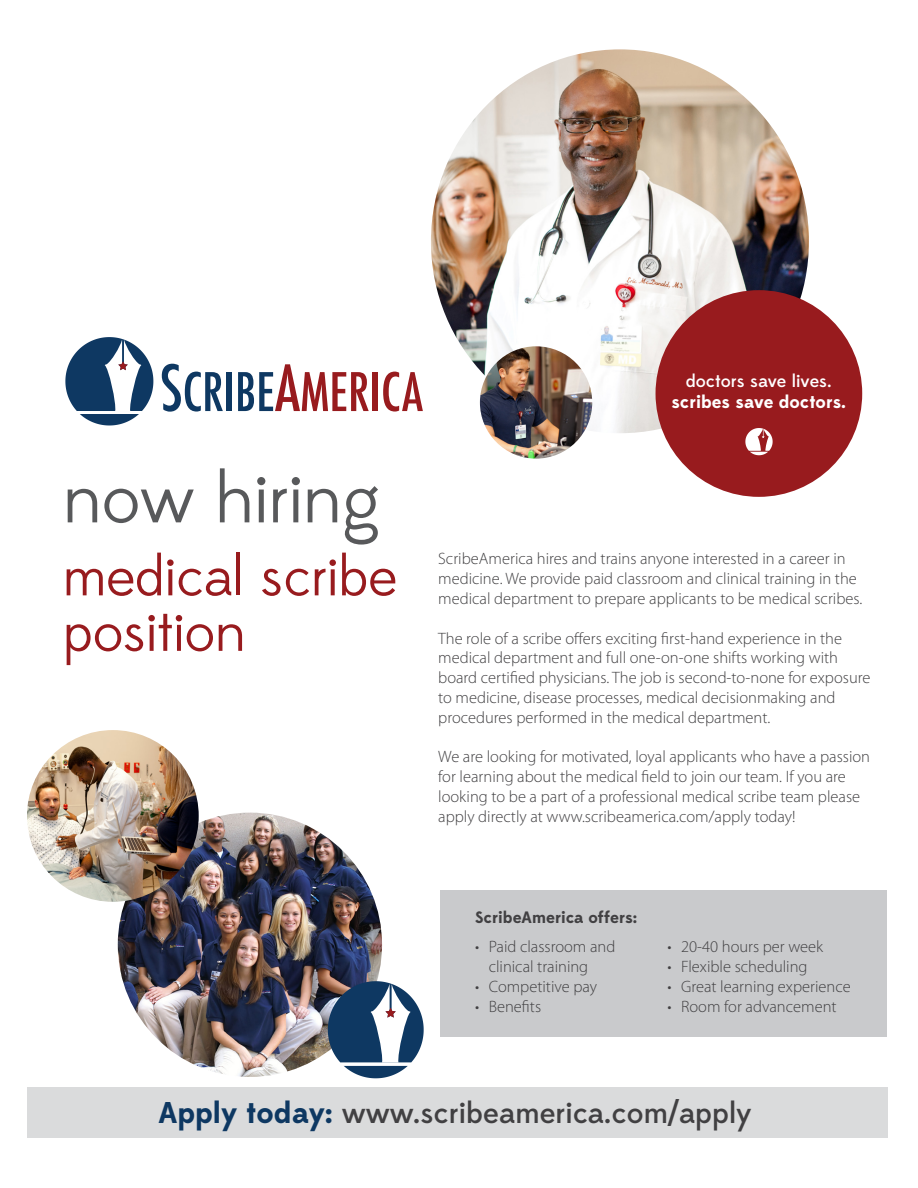
<style>
.page{position:relative;width:918px;height:1188px;background:#fff}
.page>*{position:absolute;margin:0;border:0;box-sizing:border-box;transform-origin:0 0}
.t1{font:72px "Edmondsans";letter-spacing:-.01em;color:#58595b}
.t2{font:57px/55.5px "Edmondsans";letter-spacing:-.01em;color:#981b1e}
.t3{font:500 30px "Edmondsans";color:#414042}
.t4{font:700 18px "Edmondsans";color:#fff}
.t5{font:500 18px "Edmondsans";color:#fff}
.t6{font:300 16.5px/19.8px "Myriad Pro";color:#414042}
.t7{font:700 16.5px "Edmondsans";color:#414042}
.s1{font-weight:700;color:#0e3862}
</style>
<div class="page">
<img style="left:118px;top:813px;width:264px;height:264px;border-radius:132px">
<div style="left:27px;top:1087px;width:860px;height:51px;background:#dadbdc"></div>
<div style="left:441px;top:890px;width:446px;height:147px;background:#c9cacc"></div>
<svg style="left:162px;top:364px;width:61px;height:48px"></svg>
<div style="left:227px;top:372px;width:5px;height:39px;background:#0e3862"></div>
<svg style="left:238px;top:364px;width:131px;height:47px"></svg>
<div style="left:373px;top:372px;width:5px;height:39px;background:#981b1e"></div>
<svg style="left:383px;top:372px;width:40px;height:40px"></svg>
<svg style="left:65px;top:337px;width:88px;height:88px"></svg>
<img style="left:27px;top:730px;width:172px;height:172px;border-radius:86px">
<svg style="left:328px;top:981px;width:96px;height:97px"></svg>
<img style="left:431px;top:49px;width:378px;height:384px">
<div style="left:656px;top:290px;width:206px;height:207px;background:#981b1e;border-radius:50%"></div>
<svg style="left:745px;top:428px;width:28px;height:27px"></svg>
<img style="left:480px;top:346px;width:112px;height:113px;border-radius:56px">
<p class="t1" style="left:63px;top:457px;width:319px">now hiring</p>
<p class="t2" style="left:63px;top:550px;width:336px">medical scribe position</p>
<p class="t5" style="left:686px;top:370px;width:147px">doctors save lives.</p>
<p class="t4" style="left:671px;top:391px;width:176px">scribes save doctors.</p>
<p class="t6" style="left:438px;top:549px;width:426px">ScribeAmerica hires and trains anyone interested in a career in medicine. We provide paid classroom and clinical training in the medical department to prepare applicants to be medical scribes.</p>
<p class="t6" style="left:438px;top:628px;width:434px">The role of a scribe offers exciting first-hand experience in the medical department and full one-on-one shifts working with board certified physicians. The job is second-to-none for exposure to medicine, disease processes, medical decisionmaking and procedures performed in the medical department.</p>
<p class="t6" style="left:438px;top:747px;width:433px">We are looking for motivated, loyal applicants who have a passion for learning about the medical field to join our team. If you are looking to be a part of a professional medical scribe team please apply directly at www.scribeamerica.com/apply today!</p>
<p class="t7" style="left:475px;top:907px;width:164px">ScribeAmerica offers:</p>
<p class="t6" style="left:489px;top:937px;width:128px;text-indent:-14px">• Paid classroom and clinical training</p>
<p class="t6" style="left:475px;top:977px;width:124px">• Competitive pay</p>
<p class="t6" style="left:475px;top:996px;width:67px">• Benefits</p>
<p class="t6" style="left:668px;top:937px;width:157px">• 20-40 hours per week</p>
<p class="t6" style="left:668px;top:957px;width:141px">• Flexible scheduling</p>
<p class="t6" style="left:668px;top:977px;width:185px">• Great learning experience</p>
<p class="t6" style="left:668px;top:996px;width:171px">• Room for advancement</p>
<p class="t3" style="left:159px;top:1095px;width:595px"><span class="s1">Apply today:</span> www.scribeamerica.com/apply</p>
</div>
